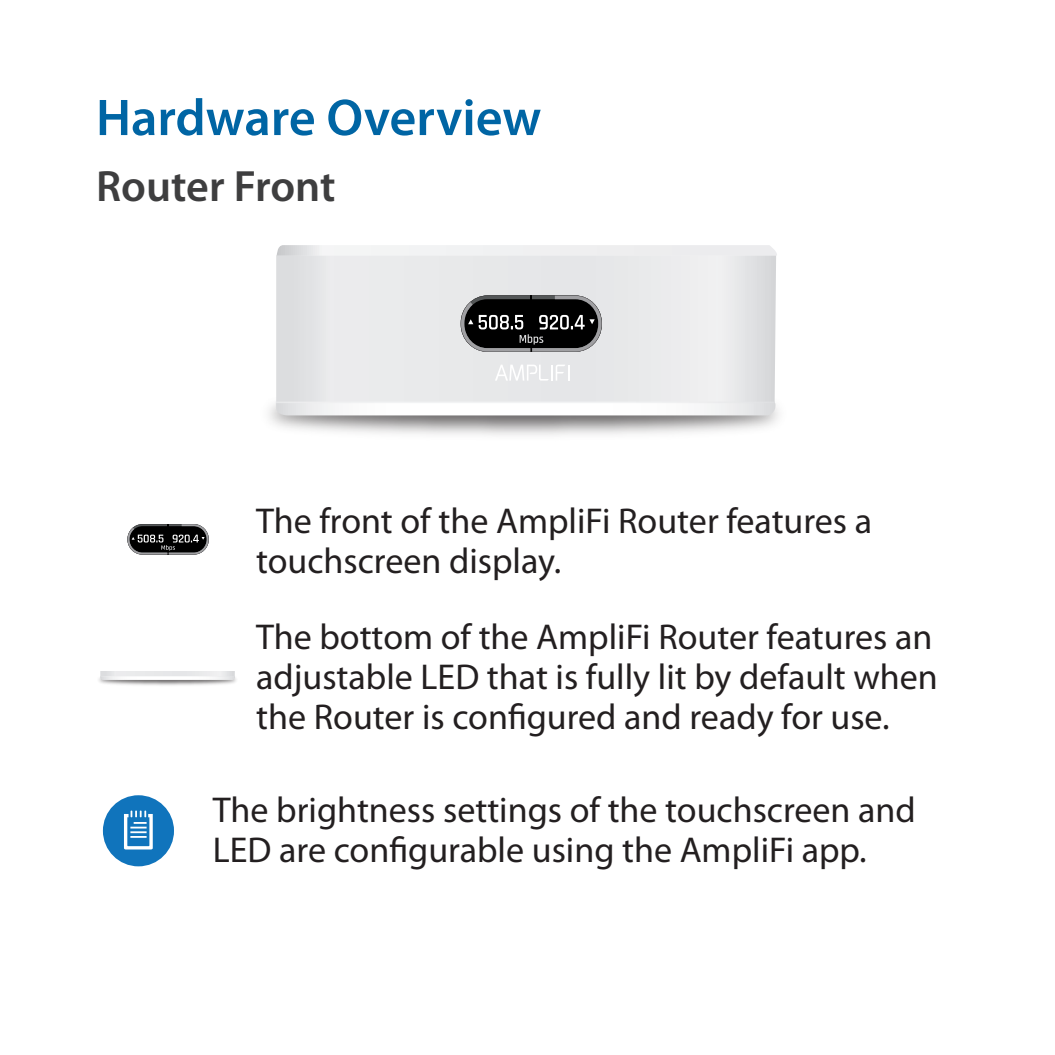
<style>
.page{position:relative;width:1055px;height:1055px;background:#fff}
.page>*{position:absolute;margin:0;border:0;box-sizing:border-box;transform-origin:0 0}
.Heading_1{font:600 52px "Myriad Pro";color:#0065a4}
.Heading_2{font:600 44px "Myriad Pro";color:#3e3e3f}
.Body{font:36px/40px "Myriad Pro";color:#231f20}
</style>
<div class="page">
<svg style="left:276px;top:255px;width:500px;height:146px;background:#e7e8e9"></svg>
<svg style="left:277px;top:245px;width:500px;height:10px"></svg>
<svg style="left:495px;top:364px;width:74px;height:16px"></svg>
<svg style="left:276px;top:401px;width:501px;height:14px"></svg>
<svg style="left:461px;top:295px;width:141px;height:57px;background:#3c3d3d"></svg>
<svg style="left:127px;top:524px;width:82px;height:30px;background:#3d3d3d"></svg>
<img style="left:99px;top:678px;width:137px;height:8px">
<div style="left:100px;top:671px;width:135px;height:6px;background:#e8e9ea"></div>
<svg style="left:100px;top:676px;width:135px;height:4px"></svg>
<svg style="left:103px;top:795px;width:71px;height:71px"></svg>
<p class="Heading_1" style="left:96px;top:84px;width:447px">Hardware Overview</p>
<p class="Heading_2" style="left:96px;top:158px;width:241px">Router Front</p>
<p class="Body" style="left:256px;top:500px;width:617px">The front of the AmpliFi Router features a touchscreen display.</p>
<p class="Body" style="left:256px;top:616px;width:683px">The bottom of the AmpliFi Router features an adjustable LED that is fully lit by default when the Router is configured and ready for use.</p>
<p class="Body" style="left:213px;top:789px;width:704px">The brightness settings of the touchscreen and<br>LED are configurable using the AmpliFi app.</p>
</div>
